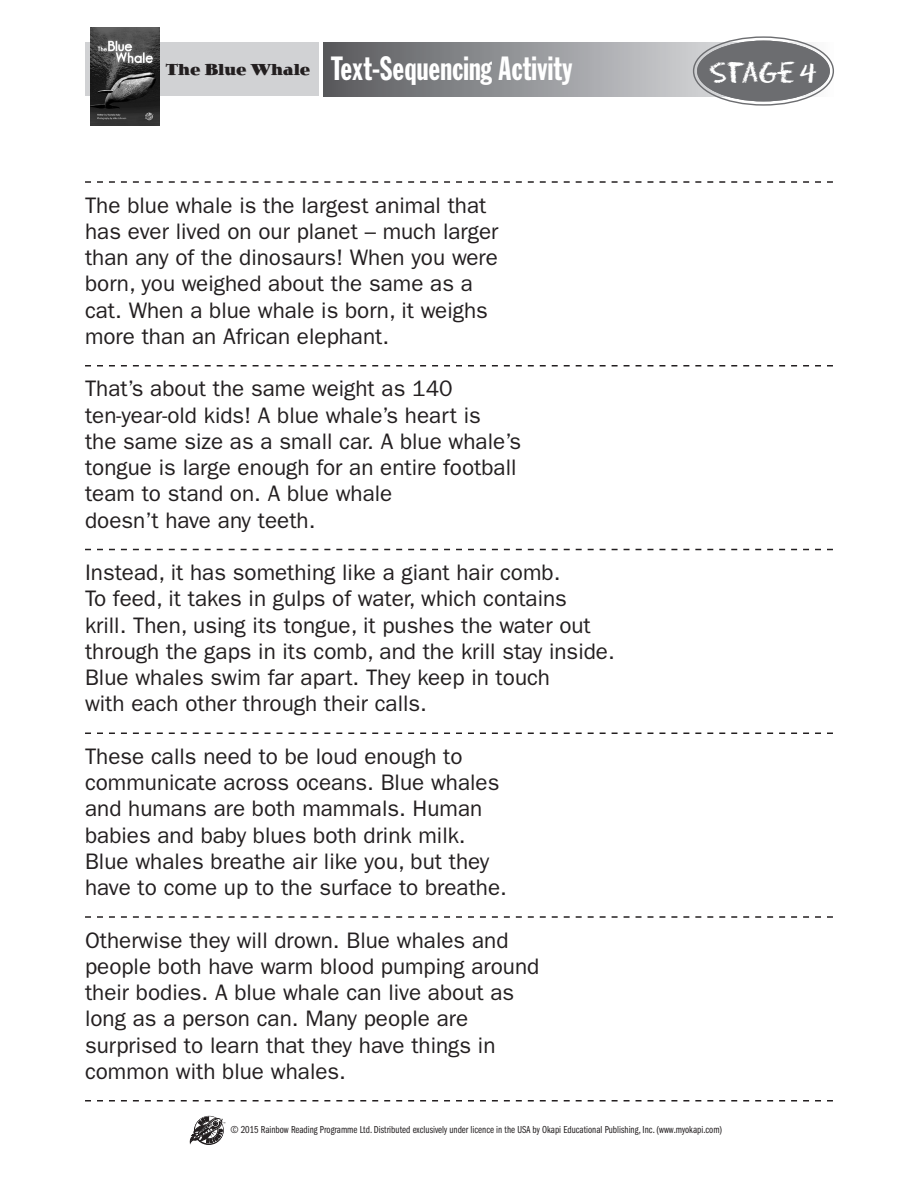
<style>
.page{position:relative;width:918px;height:1188px;background:#fff}
.page>*{position:absolute;margin:0;border:0;box-sizing:border-box;transform-origin:0 0}
.Sheet_title{font:33px "Franklin Gothic Std Extra Cond";letter-spacing:.005em;color:#fff}
.t1{font:26.7px "Eraser";letter-spacing:-.03em;color:#fff}
.Sequence_text___rule{font:22.5px/26.2px "ITC Franklin Gothic Std";color:#231f20}
.t2{font:900 16.5px "Jimbo Std";letter-spacing:-.01em;color:#231f20;scale:.88 1}
.t3{font:10.5px "ITC Franklin Gothic Std Bk Cp";color:#231f20}
</style>
<div class="page">
<div style="left:85px;top:43px;width:234px;height:53px;background:#d1d2d4"></div>
<img style="left:90px;top:27px;width:70px;height:99px">
<svg style="left:189px;top:1117px;width:36px;height:28px"></svg>
<svg style="left:85px;top:181px;width:748px;height:2px"></svg>
<svg style="left:85px;top:365px;width:748px;height:2px"></svg>
<svg style="left:85px;top:549px;width:748px;height:1px"></svg>
<svg style="left:85px;top:733px;width:748px;height:1px"></svg>
<svg style="left:85px;top:916px;width:748px;height:2px"></svg>
<svg style="left:85px;top:1100px;width:748px;height:2px"></svg>
<svg style="left:323px;top:43px;width:510px;height:53px;background:#959699"></svg>
<div style="left:697px;top:41px;width:133px;height:60px;background:#6c6d70;border-radius:50%"></div>
<div style="left:697px;top:41px;width:133px;height:60px;border:4px solid #6c6d70;border-radius:50%"></div>
<p class="t2" style="left:166px;top:60px;width:166px">The Blue Whale</p>
<p class="Sheet_title" style="left:332px;top:51px;width:242px">Text-Sequencing Activity</p>
<p class="t1" style="left:709px;top:57px;width:109px">Stage 4</p>
<p class="Sequence_text___rule" style="left:85px;top:192px;width:415px">The blue whale is the largest animal that has ever lived on our planet – much larger than any of the dinosaurs! When you were born, you weighed about the same as a cat. When a blue whale is born, it weighs more than an African elephant.</p>
<p class="Sequence_text___rule" style="left:85px;top:376px;width:438px">That’s about the same weight as 140 ten-year-old kids! A blue whale’s heart is<br>the same size as a small car. A blue whale’s tongue is large enough for an entire football team to stand on. A blue whale<br>doesn’t have any teeth.</p>
<p class="Sequence_text___rule" style="left:85px;top:559px;width:531px">Instead, it has something like a giant hair comb.<br>To feed, it takes in gulps of water, which contains<br>krill. Then, using its tongue, it pushes the water out through the gaps in its comb, and the krill stay inside.<br>Blue whales swim far apart. They keep in touch<br>with each other through their calls.</p>
<p class="Sequence_text___rule" style="left:85px;top:743px;width:423px">These calls need to be loud enough to communicate across oceans. Blue whales and humans are both mammals. Human babies and baby blues both drink milk.<br>Blue whales breathe air like you, but they have to come up to the surface to breathe.</p>
<p class="Sequence_text___rule" style="left:85px;top:927px;width:456px">Otherwise they will drown. Blue whales and people both have warm blood pumping around their bodies. A blue whale can live about as long as a person can. Many people are surprised to learn that they have things in common with blue whales.</p>
<p class="t3" style="left:230px;top:1124px;width:493px">© 2015 Rainbow Reading Programme Ltd. Distributed exclusively under licence in the USA by Okapi Educational Publishing, Inc. (www.myokapi.com)</p>
</div>
